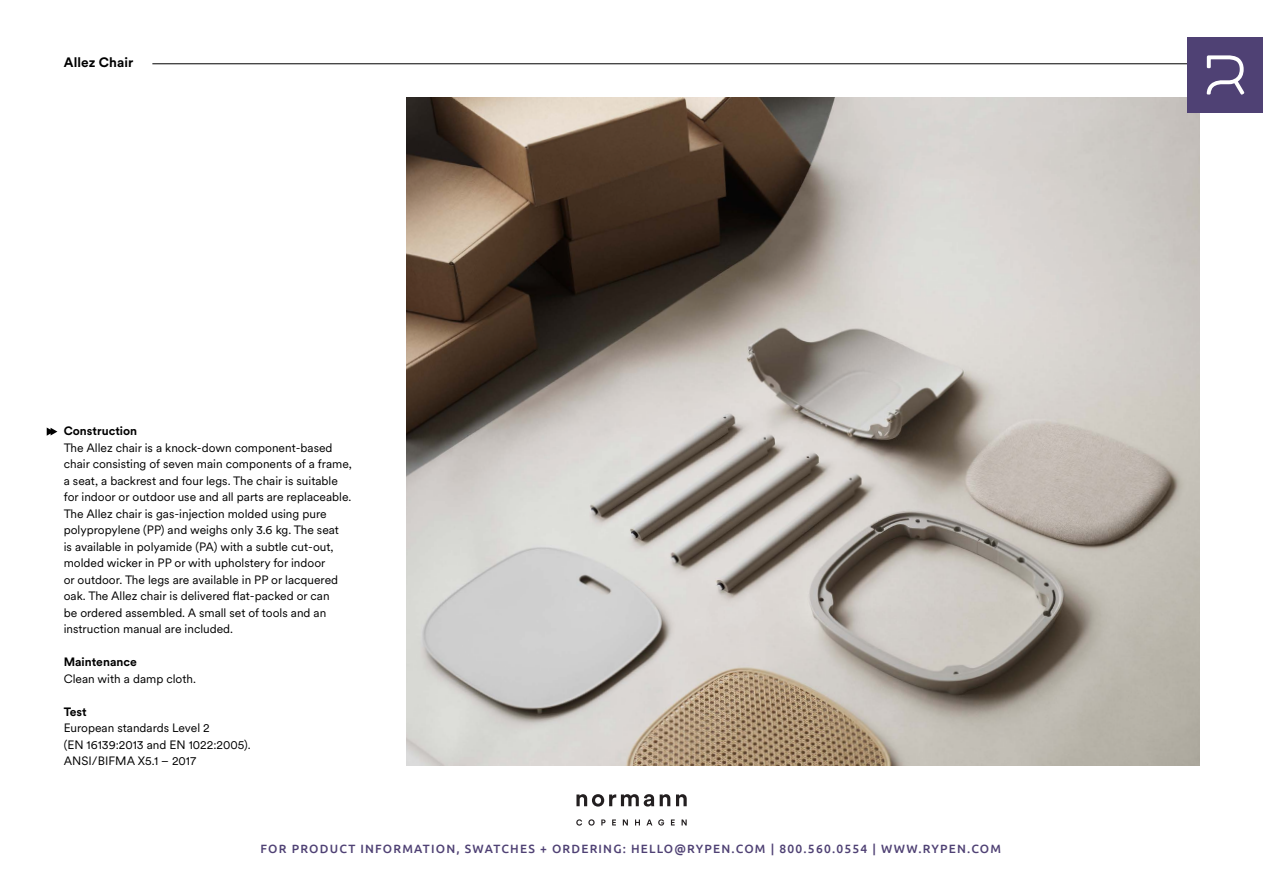
<style>
.page{position:relative;width:1263px;height:893px;background:#fff}
.page>*{position:absolute;margin:0;border:0;box-sizing:border-box;transform-origin:0 0}
.t1{font:700 13.5px "Circular XX";letter-spacing:.01em;color:#000}
.t2{font:12px/16.5px "Circular XX";color:#000}
.t3{font:500 12px "Ubuntu";letter-spacing:.1em;color:#4f4174}
.t4{font:700 12px "Circular XX";color:#000}
</style>
<div class="page">
<svg style="left:47px;top:427px;width:10px;height:9px"></svg>
<img style="left:406px;top:98px;width:793px;height:667px">
<hr style="left:152px;top:63px;width:1047px;height:1px;background:#000">
<svg style="left:576px;top:819px;width:111px;height:7px"></svg>
<svg style="left:576px;top:794px;width:111px;height:13px"></svg>
<div style="left:1188px;top:38px;width:75px;height:74px;background:#4f4174"></div>
<svg style="left:1207px;top:55px;width:37px;height:40px"></svg>
<p class="t1" style="left:64px;top:53px;width:71px">Allez Chair</p>
<p class="t4" style="left:64px;top:423px;width:75px">Construction</p>
<p class="t2" style="left:64px;top:439px;width:290px">The Allez chair is a knock-down component-based chair consisting of seven main components of a frame, a seat, a backrest and four legs. The chair is suitable for indoor or outdoor use and all parts are replaceable.<br>The Allez chair is gas-injection molded using pure polypropylene (PP) and weighs only 3.6 kg. The seat<br>is available in polyamide (PA) with a subtle cut-out, molded wicker in PP or with upholstery for indoor<br>or outdoor. The legs are available in PP or lacquered oak. The Allez chair is delivered flat-packed or can<br>be ordered assembled. A small set of tools and an instruction manual are included.</p>
<p class="t4" style="left:64px;top:654px;width:75px">Maintenance</p>
<p class="t2" style="left:64px;top:670px;width:134px">Clean with a damp cloth.</p>
<p class="t4" style="left:64px;top:703px;width:25px">Test</p>
<p class="t2" style="left:64px;top:719px;width:189px">European standards Level 2<br>(EN 16139:2013 and EN 1022:2005).<br>ANSI/BIFMA X5.1 – 2017</p>
<p class="t3" style="left:261px;top:841px;width:742px">FOR PRODUCT INFORMATION, SWATCHES + ORDERING: HELLO@RYPEN.COM | 800.560.0554 | WWW.RYPEN.COM</p>
</div>
